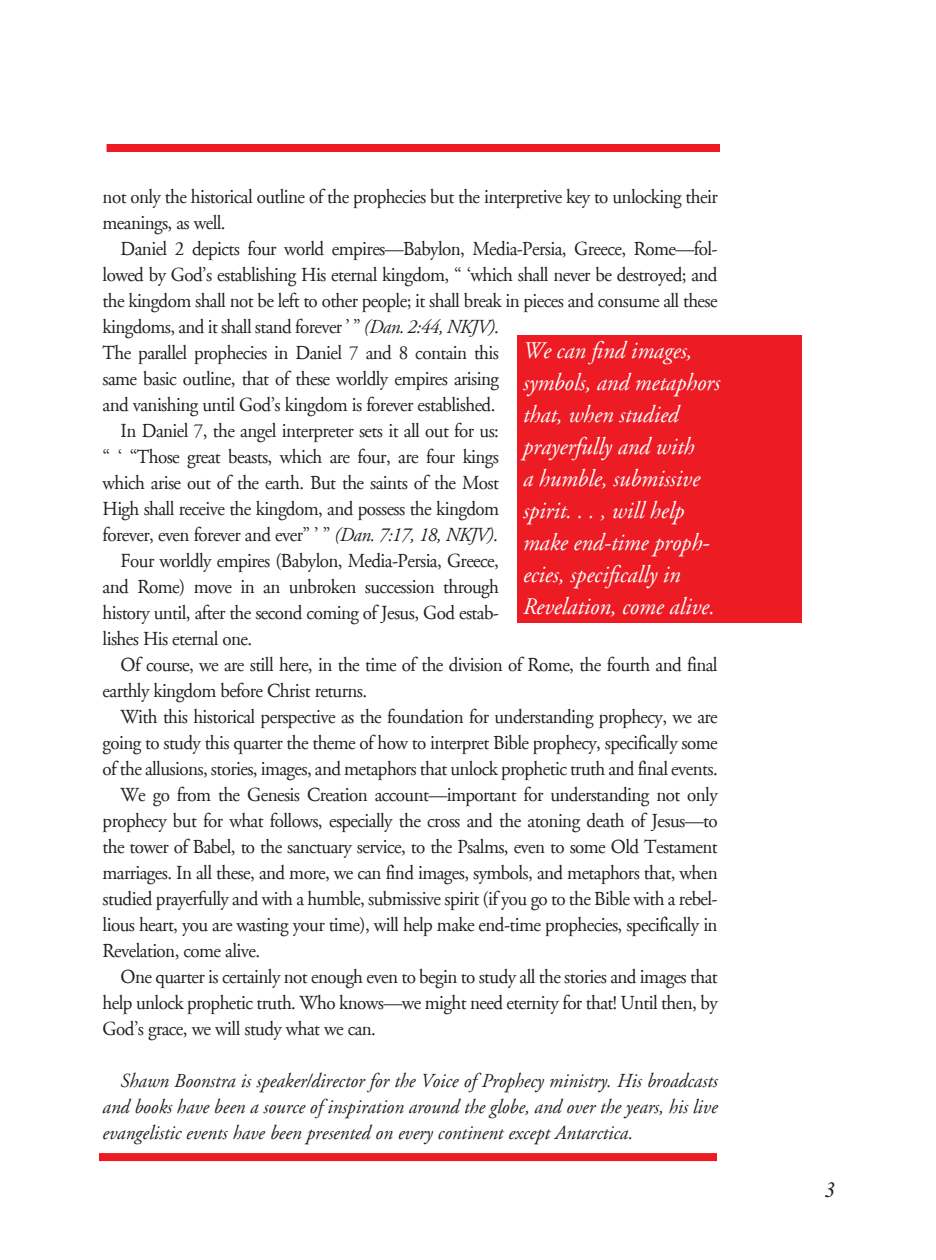
<style>
.page{position:relative;width:936px;height:1260px;background:#fff}
.page>*{position:absolute;margin:0;border:0;box-sizing:border-box;transform-origin:0 0}
.Intro_Pullout{font:italic 24px/32px "Adobe Garamond";color:#fff;scale:.95 1}
.PageNumbers{font:italic 22px "Times New Roman PS Std";color:#231f20}
.Intro_Body{font:20px/26px "Adobe Garamond";letter-spacing:-.03em;color:#231f20;text-align:justify;scale:.95 1}
.Intro_Body-2{font:italic 20px/26px "Adobe Garamond";color:#231f20;text-align:justify;scale:.95 1}
.s1{font-style:italic}
</style>
<div class="page">
<div style="left:99px;top:1153px;width:618px;height:8px;background:#ed1c24"></div>
<div style="left:517px;top:335px;width:285px;height:288px;background:#ed1c24"></div>
<div style="left:107px;top:144px;width:613px;height:8px;background:#ed1c24"></div>
<p class="Intro_Body" style="left:103px;top:184px;width:649px">not only the historical outline of the prophecies but the interpretive key to unlocking their meanings, as well.</p>
<p class="Intro_Body" style="left:103px;top:236px;width:649px;text-align:left;text-indent:18px">Daniel 2 depicts four world empires—Babylon, Media-Persia, Greece, Rome—fol&shy;lowed by God’s establishing His eternal kingdom, “ ‘which shall never be destroyed; and the kingdom shall not be left to other people; it shall break in pieces and consume all these kingdoms, and it shall stand forever ’ ” <span class="s1">(Dan. 2:44, NKJV)</span>.<br>The parallel prophecies in Daniel 7 and 8 contain this<br>same basic outline, that of these worldly empires arising<br>and vanishing until God’s kingdom is forever established.</p>
<p class="Intro_Body" style="left:103px;top:418px;width:419px;text-indent:18px">In Daniel 7, the angel interpreter sets it all out for us: “ ‘ “Those great beasts, which are four, are four kings which arise out of the earth. But the saints of the Most High shall receive the kingdom, and possess the kingdom forever, even forever and ever” ’ ” <span class="s1">(Dan. 7:17, 18, NKJV)</span>.</p>
<p class="Intro_Body" style="left:103px;top:548px;width:419px;text-indent:18px">Four worldly empires (Babylon, Media-Persia, Greece, and Rome) move in an unbroken succession through history until, after the second coming of Jesus, God estab&shy;lishes His eternal one.</p>
<p class="Intro_Body" style="left:103px;top:652px;width:649px;text-indent:18px">Of course, we are still here, in the time of the division of Rome, the fourth and final earthly kingdom before Christ returns.</p>
<p class="Intro_Body" style="left:103px;top:704px;width:649px;text-indent:18px">With this historical perspective as the foundation for understanding prophecy, we are going to study this quarter the theme of how to interpret Bible prophecy, specifically some of the allusions, stories, images, and metaphors that unlock prophetic truth and final events.</p>
<p class="Intro_Body" style="left:103px;top:782px;width:649px;text-indent:18px">We go from the Genesis Creation account—important for understanding not only prophecy but for what follows, especially the cross and the atoning death of Jesus—to the tower of Babel, to the sanctuary service, to the Psalms, even to some Old Testament marriages. In all these, and more, we can find images, symbols, and metaphors that, when studied prayerfully and with a humble, submissive spirit (if you go to the Bible with a rebel&shy;lious heart, you are wasting your time), will help make end-time prophecies, specifically in Revelation, come alive.</p>
<p class="Intro_Body" style="left:103px;top:964px;width:649px;text-indent:18px">One quarter is certainly not enough even to begin to study all the stories and images that help unlock prophetic truth. Who knows—we might need eternity for that! Until then, by God’s grace, we will study what we can.</p>
<p class="Intro_Body-2" style="left:103px;top:1068px;width:649px;text-indent:18px">Shawn Boonstra is speaker/director for the Voice of Prophecy ministry. His broadcasts and books have been a source of inspiration around the globe, and over the years, his live evangelistic events have been presented on every continent except Antarctica.</p>
<p class="Intro_Pullout" style="left:523px;top:335px;width:180px">We can find images,</p>
<p class="Intro_Pullout" style="left:523px;top:367px;width:209px">symbols, and metaphors that, when studied prayerfully and with<br>a humble, submissive spirit. . . , will help make end-time proph&shy;ecies, specifically in<br>Revelation, come alive.</p>
<p class="PageNumbers" style="left:824px;top:1178px;width:12px">3</p>
</div>
